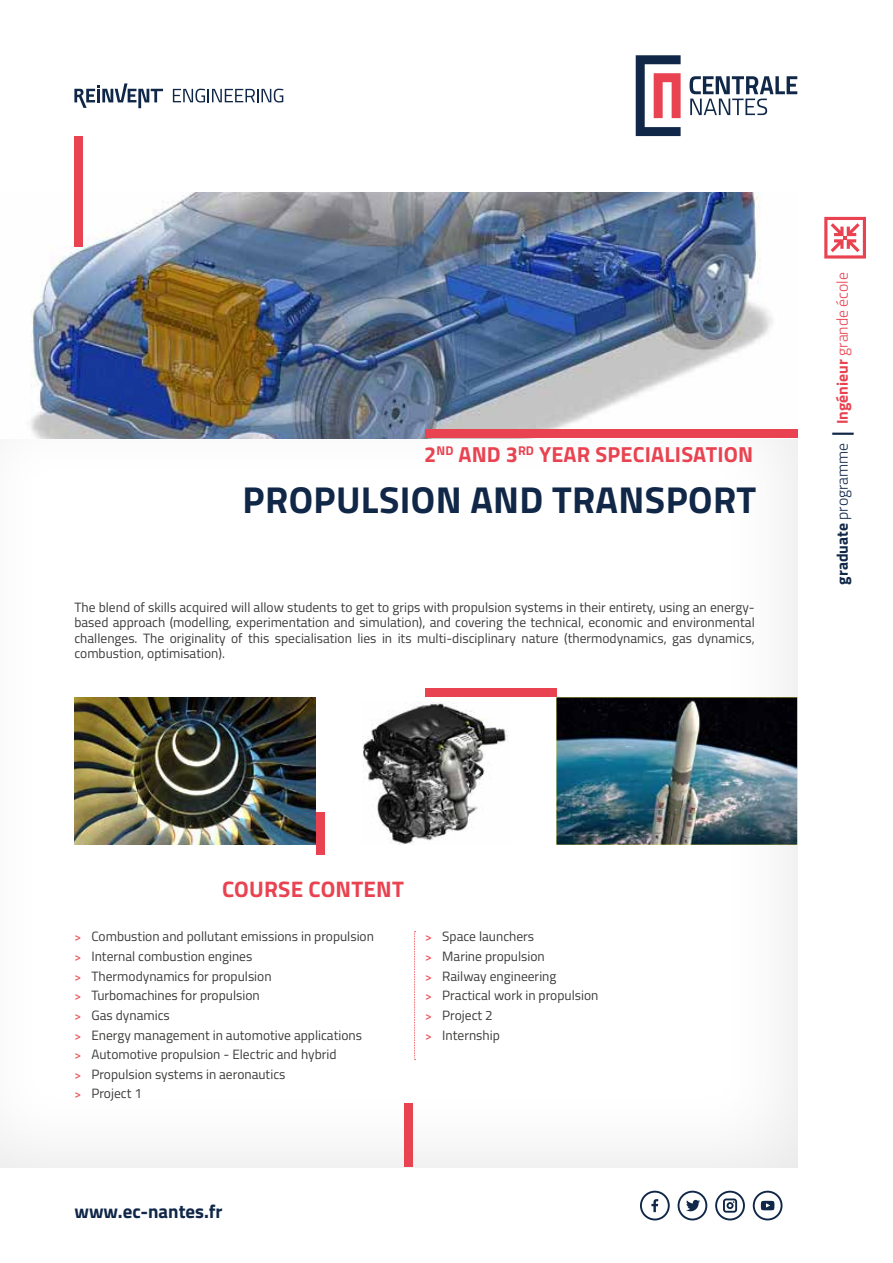
<style>
.page{position:relative;width:893px;height:1263px;background:#fff}
.page>*{position:absolute;margin:0;border:0;box-sizing:border-box;transform-origin:0 0}
.t1{font:700 37.5px "Titillium";letter-spacing:.01em;color:#102748}
.t2{font:700 22.5px "Titillium";letter-spacing:.01em;color:#e94250}
.t3{font:700 21.75px "Titillium";letter-spacing:.01em;color:#e94250}
.t4{font:700 18.9px "Titillium";color:#102748}
.t5{font:300 15.75px "Titillium";color:#e94250}
.t6{font:13.5px/19.6px "Titillium";color:#3c3c3b}
.s1{font-weight:700;color:#102748}
.s2{color:#102748}
.s3{font-weight:700;font-size:31.5px;color:#102748}
.s4{font-weight:700}
.s5{font-weight:600;font-size:12px;color:#eb5b5e}
</style>
<div class="page">
<img style="left:31px;top:192px;width:742px;height:246px">
<img style="left:362px;top:702px;width:146px;height:143px">
<img style="left:75px;top:697px;width:241px;height:148px">
<img style="left:556px;top:697px;width:241px;height:148px">
<div style="left:425px;top:688px;width:131px;height:9px;background:#e94250"></div>
<div style="left:425px;top:429px;width:372px;height:9px;background:#e94250"></div>
<div style="left:404px;top:1103px;width:9px;height:64px;background:#e94250"></div>
<div style="left:316px;top:812px;width:9px;height:43px;background:#e94250"></div>
<svg style="left:690px;top:76px;width:107px;height:39px"></svg>
<svg style="left:636px;top:55px;width:45px;height:81px"></svg>
<svg style="left:414px;top:931px;width:2px;height:129px"></svg>
<div style="left:74px;top:136px;width:9px;height:111px;background:#e94250"></div>
<svg style="left:824px;top:217px;width:42px;height:42px"></svg>
<svg style="left:640px;top:1191px;width:30px;height:29px"></svg>
<svg style="left:678px;top:1191px;width:29px;height:29px"></svg>
<svg style="left:715px;top:1191px;width:30px;height:29px"></svg>
<svg style="left:753px;top:1191px;width:29px;height:29px"></svg>
<svg style="left:173px;top:89px;width:110px;height:14px"></svg>
<svg style="left:74px;top:83px;width:89px;height:25px"></svg>
<h3 class="t3" style="left:424px;top:437px;width:331px">2<sup>ND</sup> AND 3<sup>RD</sup> YEAR SPECIALISATION</h3>
<h1 class="t1" style="left:243px;top:471px;width:515px">PROPULSION AND TRANSPORT</h1>
<p class="t6" style="left:74px;top:599px;width:682px;line-height:15.5px;text-align:justify">The blend of skills acquired will allow students to get to grips with propulsion systems in their entirety, using an energy&shy;based approach (modelling, experimentation and simulation), and covering the technical, economic and environmental challenges. The originality of this specialisation lies in its multi-disciplinary nature (thermodynamics, gas dynamics, combustion, optimisation).</p>
<p class="t5" style="left:831px;top:585px;width:314px;rotate:-90deg"><span class="s1">graduate</span> <span class="s2">programme</span> <span class="s3">I</span> <span class="s4">Ingénieur</span> grande école</p>
<h2 class="t2" style="left:222px;top:872px;width:183px">COURSE CONTENT</h2>
<p class="t6" style="left:74px;top:926px;width:301px"><span class="s5">&gt;</span> Combustion and pollutant emissions in propulsion <span class="s5">&gt;</span> Internal combustion engines<br><span class="s5">&gt;</span> Thermodynamics for propulsion<br><span class="s5">&gt;</span> Turbomachines for propulsion<br><span class="s5">&gt;</span> Gas dynamics<br><span class="s5">&gt;</span> Energy management in automotive applications<br><span class="s5">&gt;</span> Automotive propulsion - Electric and hybrid<br><span class="s5">&gt;</span> Propulsion systems in aeronautics<br><span class="s5">&gt;</span> Project 1</p>
<p class="t6" style="left:425px;top:926px;width:175px"><span class="s5">&gt;</span> Space launchers<br><span class="s5">&gt;</span> Marine propulsion<br><span class="s5">&gt;</span> Railway engineering<br><span class="s5">&gt;</span> Practical work in propulsion <span class="s5">&gt;</span> Project 2<br><span class="s5">&gt;</span> Internship</p>
<h3 class="t4" style="left:74px;top:1197px;width:150px">www.ec-nantes.fr</h3>
</div>
